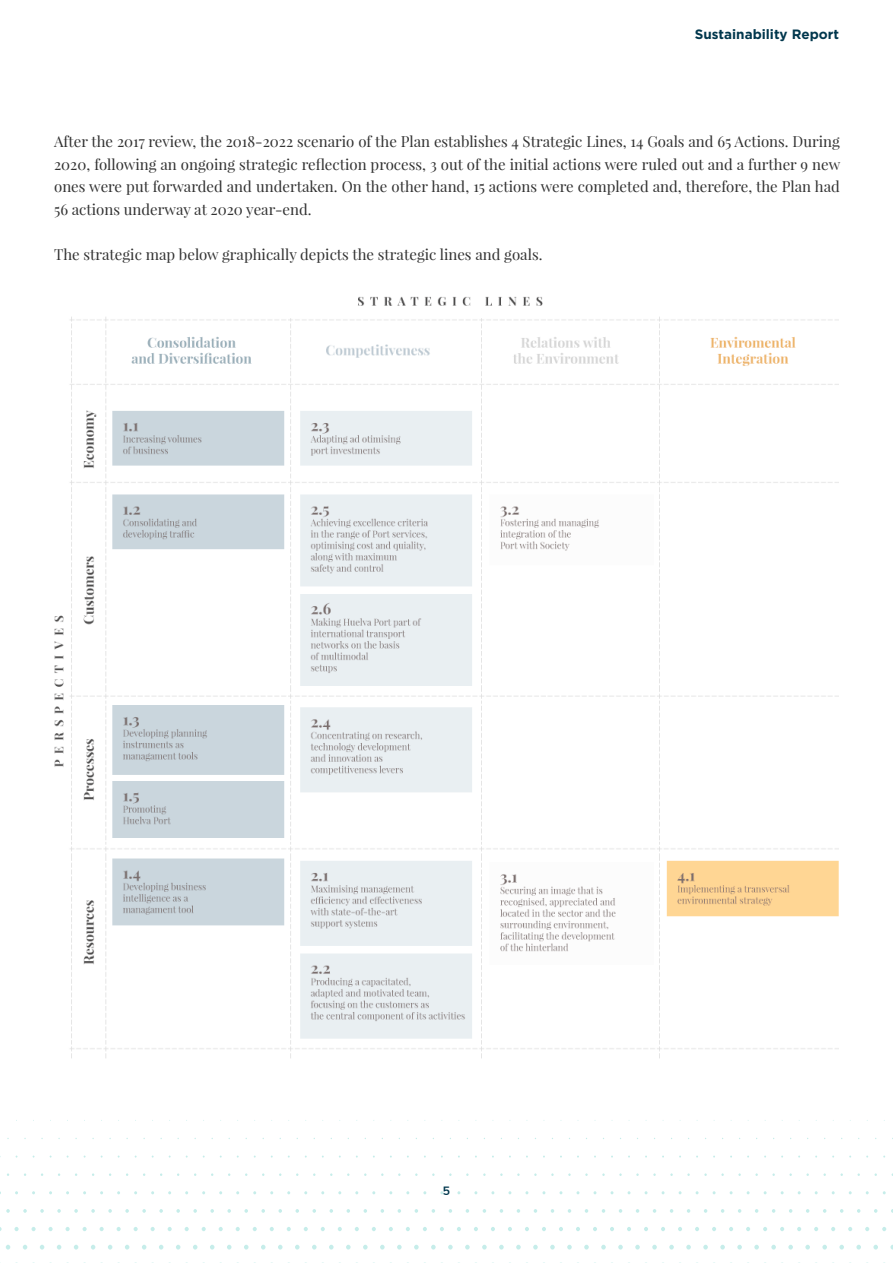
<style>
.page{position:relative;width:893px;height:1263px;background:#fff}
.page>*{position:absolute;margin:0;border:0;box-sizing:border-box;transform-origin:0 0}
.t1{font:15px/22.5px "Playfair Display";color:#313131;text-align:justify}
.t2{font:700 13.5px "Gotham Pro";color:#00374d}
.t3{font:700 12px "Mulish";color:#00374d}
</style>
<div class="page">
<svg style="left:6px;top:1209px;width:4px;height:4px"></svg>
<svg style="left:23px;top:1209px;width:4px;height:4px"></svg>
<svg style="left:40px;top:1209px;width:4px;height:4px"></svg>
<svg style="left:57px;top:1209px;width:4px;height:4px"></svg>
<svg style="left:74px;top:1209px;width:4px;height:4px"></svg>
<svg style="left:91px;top:1209px;width:4px;height:4px"></svg>
<svg style="left:108px;top:1209px;width:4px;height:4px"></svg>
<svg style="left:125px;top:1209px;width:4px;height:4px"></svg>
<svg style="left:142px;top:1209px;width:4px;height:4px"></svg>
<svg style="left:159px;top:1209px;width:4px;height:4px"></svg>
<svg style="left:176px;top:1209px;width:4px;height:4px"></svg>
<svg style="left:193px;top:1209px;width:4px;height:4px"></svg>
<svg style="left:210px;top:1209px;width:4px;height:4px"></svg>
<svg style="left:227px;top:1209px;width:4px;height:4px"></svg>
<svg style="left:244px;top:1209px;width:4px;height:4px"></svg>
<svg style="left:261px;top:1209px;width:4px;height:4px"></svg>
<svg style="left:278px;top:1209px;width:4px;height:4px"></svg>
<svg style="left:296px;top:1209px;width:3px;height:4px"></svg>
<svg style="left:313px;top:1209px;width:3px;height:4px"></svg>
<svg style="left:330px;top:1209px;width:3px;height:4px"></svg>
<svg style="left:347px;top:1209px;width:3px;height:4px"></svg>
<svg style="left:364px;top:1209px;width:3px;height:4px"></svg>
<svg style="left:381px;top:1209px;width:3px;height:4px"></svg>
<svg style="left:398px;top:1209px;width:3px;height:4px"></svg>
<svg style="left:415px;top:1209px;width:3px;height:4px"></svg>
<svg style="left:432px;top:1209px;width:3px;height:4px"></svg>
<svg style="left:449px;top:1209px;width:3px;height:4px"></svg>
<svg style="left:466px;top:1209px;width:3px;height:4px"></svg>
<svg style="left:483px;top:1209px;width:3px;height:4px"></svg>
<svg style="left:500px;top:1209px;width:3px;height:4px"></svg>
<svg style="left:517px;top:1209px;width:3px;height:4px"></svg>
<svg style="left:534px;top:1209px;width:3px;height:4px"></svg>
<svg style="left:551px;top:1209px;width:3px;height:4px"></svg>
<svg style="left:568px;top:1209px;width:3px;height:4px"></svg>
<svg style="left:585px;top:1209px;width:3px;height:4px"></svg>
<svg style="left:602px;top:1209px;width:3px;height:4px"></svg>
<svg style="left:619px;top:1209px;width:3px;height:4px"></svg>
<svg style="left:636px;top:1209px;width:3px;height:4px"></svg>
<svg style="left:653px;top:1209px;width:3px;height:4px"></svg>
<svg style="left:670px;top:1209px;width:3px;height:4px"></svg>
<svg style="left:687px;top:1209px;width:3px;height:4px"></svg>
<svg style="left:704px;top:1209px;width:3px;height:4px"></svg>
<svg style="left:721px;top:1209px;width:3px;height:4px"></svg>
<svg style="left:738px;top:1209px;width:3px;height:4px"></svg>
<svg style="left:755px;top:1209px;width:3px;height:4px"></svg>
<svg style="left:772px;top:1209px;width:3px;height:4px"></svg>
<svg style="left:789px;top:1209px;width:3px;height:4px"></svg>
<svg style="left:806px;top:1209px;width:3px;height:4px"></svg>
<svg style="left:823px;top:1209px;width:3px;height:4px"></svg>
<svg style="left:840px;top:1209px;width:3px;height:4px"></svg>
<svg style="left:857px;top:1209px;width:3px;height:4px"></svg>
<svg style="left:874px;top:1209px;width:3px;height:4px"></svg>
<svg style="left:15px;top:1227px;width:4px;height:4px"></svg>
<svg style="left:32px;top:1227px;width:4px;height:4px"></svg>
<svg style="left:49px;top:1227px;width:4px;height:4px"></svg>
<svg style="left:66px;top:1227px;width:4px;height:4px"></svg>
<svg style="left:83px;top:1227px;width:4px;height:4px"></svg>
<svg style="left:100px;top:1227px;width:4px;height:4px"></svg>
<svg style="left:117px;top:1227px;width:4px;height:4px"></svg>
<svg style="left:134px;top:1227px;width:4px;height:4px"></svg>
<svg style="left:151px;top:1227px;width:4px;height:4px"></svg>
<svg style="left:168px;top:1227px;width:4px;height:4px"></svg>
<svg style="left:185px;top:1227px;width:4px;height:4px"></svg>
<svg style="left:202px;top:1227px;width:4px;height:4px"></svg>
<svg style="left:219px;top:1227px;width:4px;height:4px"></svg>
<svg style="left:236px;top:1227px;width:4px;height:4px"></svg>
<svg style="left:253px;top:1227px;width:4px;height:4px"></svg>
<svg style="left:270px;top:1227px;width:4px;height:4px"></svg>
<svg style="left:287px;top:1227px;width:4px;height:4px"></svg>
<svg style="left:304px;top:1227px;width:4px;height:4px"></svg>
<svg style="left:321px;top:1227px;width:4px;height:4px"></svg>
<svg style="left:338px;top:1227px;width:4px;height:4px"></svg>
<svg style="left:355px;top:1227px;width:4px;height:4px"></svg>
<svg style="left:372px;top:1227px;width:4px;height:4px"></svg>
<svg style="left:389px;top:1227px;width:4px;height:4px"></svg>
<svg style="left:406px;top:1227px;width:4px;height:4px"></svg>
<svg style="left:423px;top:1227px;width:4px;height:4px"></svg>
<svg style="left:440px;top:1227px;width:4px;height:4px"></svg>
<svg style="left:457px;top:1227px;width:4px;height:4px"></svg>
<svg style="left:474px;top:1227px;width:4px;height:4px"></svg>
<svg style="left:491px;top:1227px;width:4px;height:4px"></svg>
<svg style="left:508px;top:1227px;width:4px;height:4px"></svg>
<svg style="left:525px;top:1227px;width:4px;height:4px"></svg>
<svg style="left:542px;top:1227px;width:4px;height:4px"></svg>
<svg style="left:559px;top:1227px;width:4px;height:4px"></svg>
<svg style="left:576px;top:1227px;width:4px;height:4px"></svg>
<svg style="left:593px;top:1227px;width:4px;height:4px"></svg>
<svg style="left:610px;top:1227px;width:4px;height:4px"></svg>
<svg style="left:627px;top:1227px;width:4px;height:4px"></svg>
<svg style="left:644px;top:1227px;width:4px;height:4px"></svg>
<svg style="left:661px;top:1227px;width:4px;height:4px"></svg>
<svg style="left:678px;top:1227px;width:4px;height:4px"></svg>
<svg style="left:695px;top:1227px;width:4px;height:4px"></svg>
<svg style="left:712px;top:1227px;width:4px;height:4px"></svg>
<svg style="left:729px;top:1227px;width:4px;height:4px"></svg>
<svg style="left:746px;top:1227px;width:4px;height:4px"></svg>
<svg style="left:763px;top:1227px;width:4px;height:4px"></svg>
<svg style="left:780px;top:1227px;width:4px;height:4px"></svg>
<svg style="left:797px;top:1227px;width:4px;height:4px"></svg>
<svg style="left:814px;top:1227px;width:4px;height:4px"></svg>
<svg style="left:831px;top:1227px;width:4px;height:4px"></svg>
<svg style="left:848px;top:1227px;width:4px;height:4px"></svg>
<svg style="left:865px;top:1227px;width:4px;height:4px"></svg>
<svg style="left:882px;top:1227px;width:4px;height:4px"></svg>
<svg style="left:6px;top:1245px;width:4px;height:4px"></svg>
<svg style="left:23px;top:1245px;width:4px;height:4px"></svg>
<svg style="left:40px;top:1245px;width:4px;height:4px"></svg>
<svg style="left:57px;top:1245px;width:4px;height:4px"></svg>
<svg style="left:74px;top:1245px;width:4px;height:4px"></svg>
<svg style="left:91px;top:1245px;width:4px;height:4px"></svg>
<svg style="left:108px;top:1245px;width:4px;height:4px"></svg>
<svg style="left:125px;top:1245px;width:4px;height:4px"></svg>
<svg style="left:142px;top:1245px;width:4px;height:4px"></svg>
<svg style="left:159px;top:1245px;width:4px;height:4px"></svg>
<svg style="left:176px;top:1245px;width:4px;height:4px"></svg>
<svg style="left:193px;top:1245px;width:4px;height:4px"></svg>
<svg style="left:210px;top:1245px;width:4px;height:4px"></svg>
<svg style="left:227px;top:1245px;width:4px;height:4px"></svg>
<svg style="left:244px;top:1245px;width:4px;height:4px"></svg>
<svg style="left:261px;top:1245px;width:4px;height:4px"></svg>
<svg style="left:278px;top:1245px;width:5px;height:4px"></svg>
<svg style="left:295px;top:1245px;width:5px;height:4px"></svg>
<svg style="left:312px;top:1245px;width:5px;height:4px"></svg>
<svg style="left:329px;top:1245px;width:5px;height:4px"></svg>
<svg style="left:346px;top:1245px;width:5px;height:4px"></svg>
<svg style="left:363px;top:1245px;width:5px;height:4px"></svg>
<svg style="left:380px;top:1245px;width:5px;height:4px"></svg>
<svg style="left:397px;top:1245px;width:5px;height:4px"></svg>
<svg style="left:414px;top:1245px;width:5px;height:4px"></svg>
<svg style="left:431px;top:1245px;width:5px;height:4px"></svg>
<svg style="left:448px;top:1245px;width:5px;height:4px"></svg>
<svg style="left:465px;top:1245px;width:5px;height:4px"></svg>
<svg style="left:482px;top:1245px;width:5px;height:4px"></svg>
<svg style="left:499px;top:1245px;width:5px;height:4px"></svg>
<svg style="left:516px;top:1245px;width:5px;height:4px"></svg>
<svg style="left:533px;top:1245px;width:5px;height:4px"></svg>
<svg style="left:550px;top:1245px;width:5px;height:4px"></svg>
<svg style="left:567px;top:1245px;width:5px;height:4px"></svg>
<svg style="left:584px;top:1245px;width:5px;height:4px"></svg>
<svg style="left:601px;top:1245px;width:5px;height:4px"></svg>
<svg style="left:618px;top:1245px;width:5px;height:4px"></svg>
<svg style="left:635px;top:1245px;width:5px;height:4px"></svg>
<svg style="left:652px;top:1245px;width:5px;height:4px"></svg>
<svg style="left:669px;top:1245px;width:5px;height:4px"></svg>
<svg style="left:686px;top:1245px;width:5px;height:4px"></svg>
<svg style="left:703px;top:1245px;width:5px;height:4px"></svg>
<svg style="left:720px;top:1245px;width:5px;height:4px"></svg>
<svg style="left:737px;top:1245px;width:5px;height:4px"></svg>
<svg style="left:754px;top:1245px;width:5px;height:4px"></svg>
<svg style="left:771px;top:1245px;width:5px;height:4px"></svg>
<svg style="left:788px;top:1245px;width:5px;height:4px"></svg>
<svg style="left:805px;top:1245px;width:5px;height:4px"></svg>
<svg style="left:822px;top:1245px;width:5px;height:4px"></svg>
<svg style="left:839px;top:1245px;width:5px;height:4px"></svg>
<svg style="left:856px;top:1245px;width:5px;height:4px"></svg>
<svg style="left:873px;top:1245px;width:5px;height:4px"></svg>
<img style="left:54px;top:296px;width:785px;height:763px">
<p class="t2" style="left:695px;top:26px;width:146px">Sustainability Report</p>
<p class="t1" style="left:54px;top:130px;width:788px">After the 2017 review, the 2018-2022 scenario of the Plan establishes 4 Strategic Lines, 14 Goals and 65 Actions. During 2020, following an ongoing strategic reflection process, 3 out of the initial actions were ruled out and a further 9 new ones were put forwarded and undertaken. On the other hand, 15 actions were completed and, therefore, the Plan had 56 actions underway at 2020 year-end.</p>
<p class="t1" style="left:54px;top:243px;width:490px">The strategic map below graphically depicts the strategic lines and goals.</p>
<p class="t3" style="left:443px;top:1182px;width:9px">5</p>
</div>
